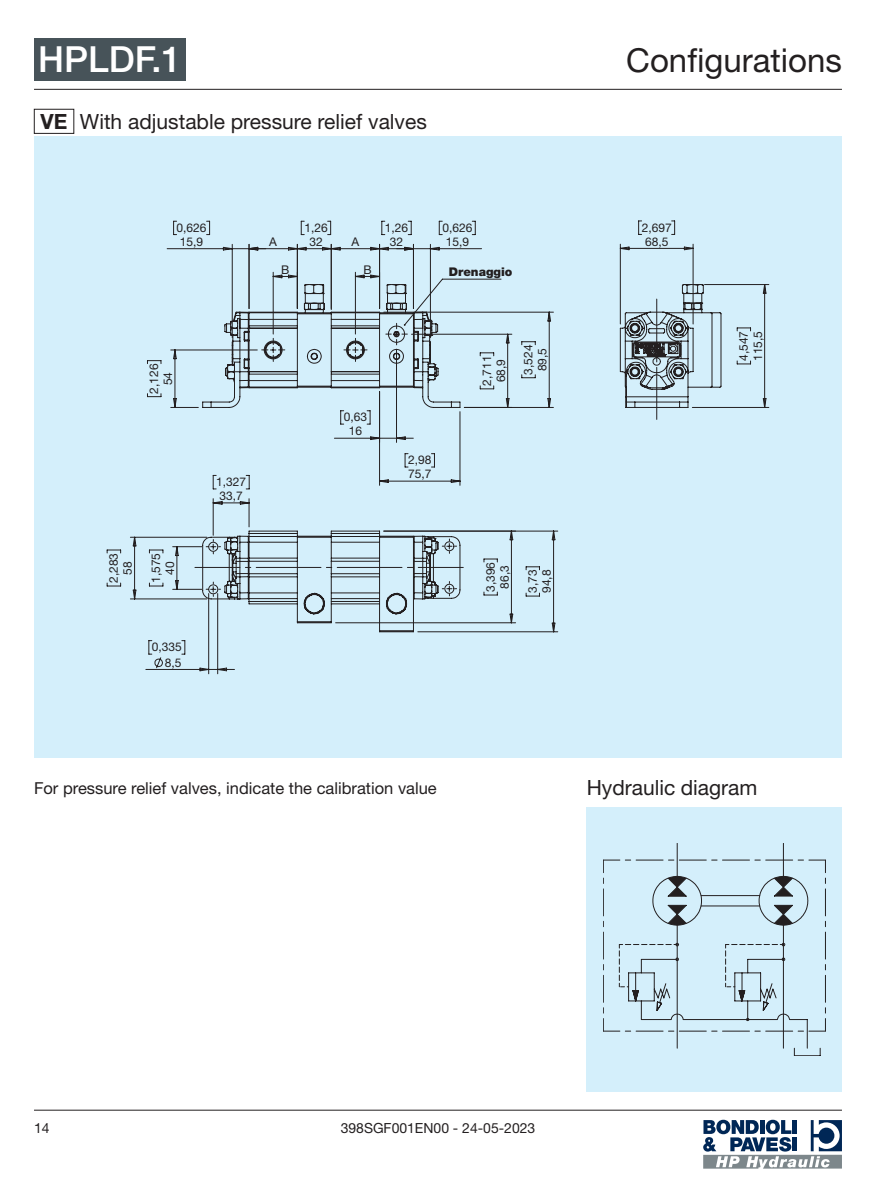
<style>
.page{position:relative;width:893px;height:1191px;background:#fff}
.page>*{position:absolute;margin:0;border:0;box-sizing:border-box;transform-origin:0 0}
.t1{font:500 36px "Helvetica Neue LT Std";color:#fff}
.t2{font:33px "Helvetica Neue LT Std";color:#231f20}
.t3{font:21px "Helvetica Neue LT Std";color:#231f20}
.t4{font:16.5px "Helvetica Neue LT Std";color:#231f20}
.t5{font:13.95px "Helvetica Neue LT Std";color:#231f20}
.t6{font:12px/14px "Helvetica Neue LT Std";color:#231f20}
.t7{font:900 12px "Helvetica Neue LT Std";color:#231f20}
.s1{font-weight:700}
</style>
<div class="page">
<hr style="left:34px;top:89px;width:808px;height:1px;background:#231f20">
<hr style="left:34px;top:1109px;width:808px;height:1px;background:#231f20">
<svg style="left:703px;top:1119px;width:139px;height:49px"></svg>
<div style="left:34px;top:38px;width:152px;height:43px;background:#475359"></div>
<div style="left:34px;top:109px;width:40px;height:25px;border:1px solid #231f20"></div>
<div style="left:34px;top:137px;width:808px;height:621px;background:#d4effb"></div>
<svg style="left:619px;top:220px;width:150px;height:199px"></svg>
<svg style="left:107px;top:221px;width:451px;height:453px"></svg>
<div style="left:587px;top:807px;width:255px;height:284px;background:#d4effb"></div>
<svg style="left:603px;top:843px;width:223px;height:213px"></svg>
<h1 class="t1" style="left:38px;top:38px;width:145px">HPLDF.1</h1>
<h2 class="t2" style="left:626px;top:41px;width:217px">Configurations</h2>
<h3 class="t3" style="left:41px;top:109px;width:388px"><span class="s1">VE</span> With adjustable pressure relief valves</h3>
<p class="t6" style="left:177px;top:220px;width:31px">0,626<br>15,9</p>
<p class="t6" style="left:269px;top:234px;width:9px">A</p>
<p class="t6" style="left:281px;top:262px;width:10px">B</p>
<p class="t6" style="left:304px;top:220px;width:25px;text-align:center">1,26<br>32</p>
<p class="t6" style="left:351px;top:234px;width:9px">A</p>
<p class="t6" style="left:364px;top:262px;width:10px">B</p>
<p class="t6" style="left:385px;top:220px;width:25px;text-align:center">1,26<br>32</p>
<p class="t6" style="left:442px;top:220px;width:31px">0,626<br>15,9</p>
<p class="t7" style="left:449px;top:265px;width:65px">Drenaggio</p>
<p class="t6" style="left:147px;top:393px;width:31px;text-align:center;rotate:-90deg">2,126<br>54</p>
<p class="t6" style="left:107px;top:583px;width:31px;text-align:center;rotate:-90deg">2,283<br>58</p>
<p class="t6" style="left:149px;top:583px;width:31px;text-align:center;rotate:-90deg">1,575<br>40</p>
<p class="t6" style="left:152px;top:639px;width:31px;line-height:15.5px;text-align:right">0,335<br>8,5</p>
<p class="t6" style="left:216px;top:475px;width:31px">1,327<br>33,7</p>
<p class="t6" style="left:344px;top:410px;width:25px;text-align:center">0,63<br>16</p>
<p class="t6" style="left:408px;top:453px;width:25px">2,98<br>75,7</p>
<p class="t6" style="left:480px;top:386px;width:31px;rotate:-90deg">2,711<br>68,9</p>
<p class="t6" style="left:521px;top:375px;width:31px;rotate:-90deg">3,524<br>89,5</p>
<p class="t6" style="left:483px;top:592px;width:31px;rotate:-90deg">3,396</p>
<p class="t6" style="left:525px;top:593px;width:25px;rotate:-90deg">3,73<br>94,8</p>
<p class="t6" style="left:497px;top:588px;width:25px;rotate:-90deg">86,3</p>
<p class="t6" style="left:642px;top:220px;width:31px">2,697<br>68,5</p>
<p class="t6" style="left:737px;top:361px;width:31px;rotate:-90deg">4,547<br>115,5</p>
<h3 class="t4" style="left:34px;top:778px;width:404px">For pressure relief valves, indicate the calibration value</h3>
<h3 class="t3" style="left:587px;top:775px;width:172px">Hydraulic diagram</h3>
<p class="t5" style="left:34px;top:1119px;width:17px">14</p>
<p class="t5" style="left:341px;top:1119px;width:196px">398SGF001EN00 - 24-05-2023</p>
</div>
